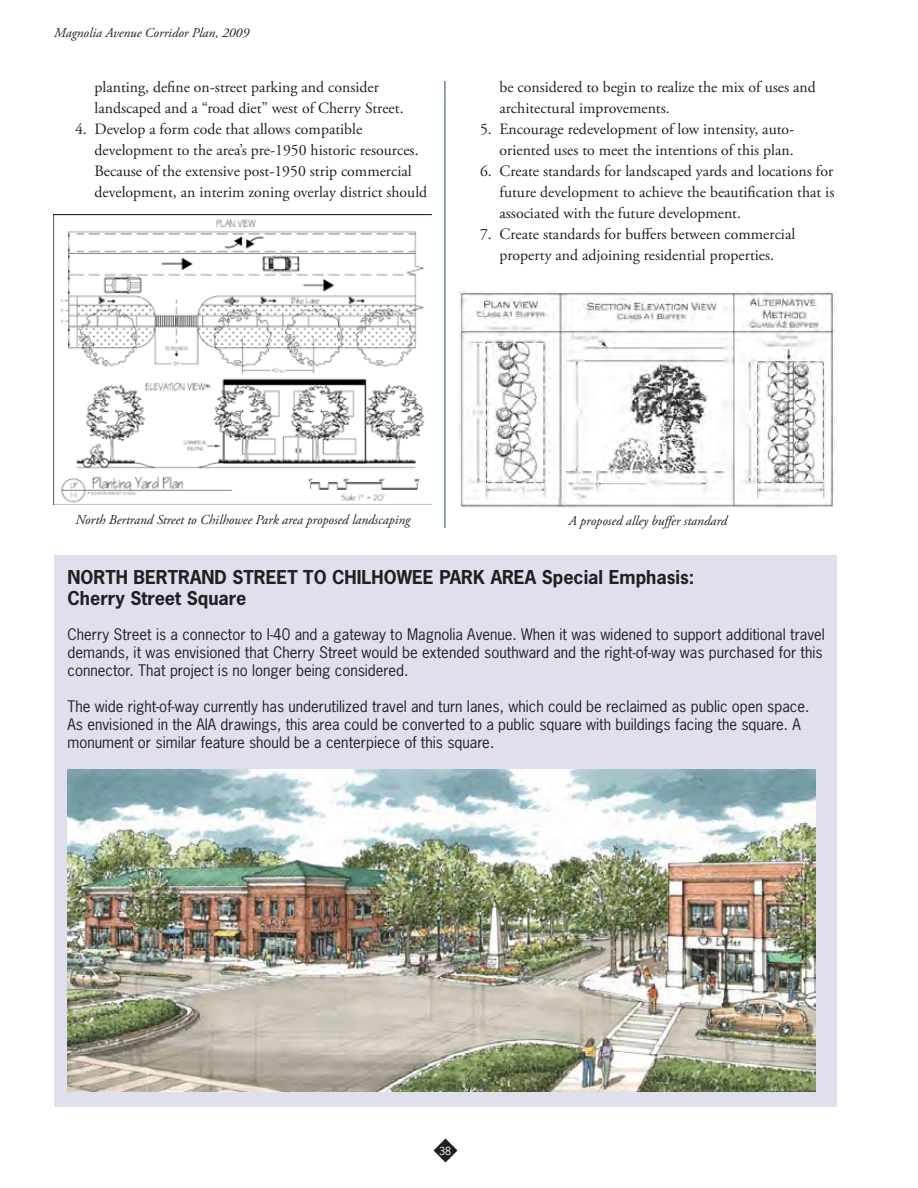
<style>
.page{position:relative;width:918px;height:1188px;background:#fff}
.page>*{position:absolute;margin:0;border:0;box-sizing:border-box;transform-origin:0 0}
.t1{font:700 18px/21px "News Gothic Std";color:#231f20}
.t2{font:15.75px/21px "Adobe Garamond Pro";color:#231f20}
.t3{font:15px/18px "News Gothic Std";color:#231f20}
.t4{font:italic 13.5px "Adobe Garamond Pro";color:#231f20}
.t5{font:10.5px "News Gothic Std";color:#fff}
</style>
<div class="page">
<svg style="left:434px;top:1139px;width:24px;height:23px"></svg>
<div style="left:54px;top:555px;width:783px;height:552px;background:#e0e0ed"></div>
<img style="left:54px;top:214px;width:378px;height:290px">
<img style="left:458px;top:291px;width:379px;height:216px">
<hr style="left:445px;top:81px;width:1px;height:447px;background:#24408f">
<img style="left:68px;top:770px;width:747px;height:321px">
<p class="t4" style="left:54px;top:24px;width:197px">Magnolia Avenue Corridor Plan, 2009</p>
<p class="t2" style="left:94px;top:77px;width:311px">planting, define on-street parking and consider landscaped and a “road diet” west of Cherry Street.</p>
<p class="t2" style="left:94px;top:119px;width:334px;text-indent:-19px">4. Develop a form code that allows compatible development to the area’s pre-1950 historic resources.<br>Because of the extensive post-1950 strip commercial development, an interim zoning overlay district should</p>
<p class="t2" style="left:500px;top:77px;width:318px">be considered to begin to realize the mix of uses and architectural improvements.</p>
<p class="t2" style="left:480px;top:119px;width:316px;text-align:right">5. Encourage redevelopment of low intensity, auto&shy;oriented uses to meet the intentions of this plan.</p>
<p class="t2" style="left:500px;top:161px;width:336px;text-align:justify;text-indent:-19px">6. Create standards for landscaped yards and locations for future development to achieve the beautification that is associated with the future development.</p>
<p class="t2" style="left:480px;top:224px;width:317px;text-align:center">7. Create standards for buffers between commercial property and adjoining residential properties.</p>
<p class="t4" style="left:76px;top:512px;width:336px">North Bertrand Street to Chilhowee Park area proposed landscaping</p>
<p class="t4" style="left:569px;top:512px;width:160px">A proposed alley buffer standard</p>
<p class="t1" style="left:68px;top:566px;width:628px">NORTH BERTRAND STREET TO CHILHOWEE PARK AREA Special Emphasis:<br>Cherry Street Square</p>
<p class="t3" style="left:68px;top:625px;width:759px">Cherry Street is a connector to I-40 and a gateway to Magnolia Avenue. When it was widened to support additional travel demands, it was envisioned that Cherry Street would be extended southward and the right-of-way was purchased for this connector. That project is no longer being considered.</p>
<p class="t3" style="left:68px;top:697px;width:744px">The wide right-of-way currently has underutilized travel and turn lanes, which could be reclaimed as public open space.<br>As envisioned in the AIA drawings, this area could be converted to a public square with buildings facing the square. A monument or similar feature should be a centerpiece of this square.</p>
<p class="t5" style="left:439px;top:1144px;width:7px">38</p>
</div>
